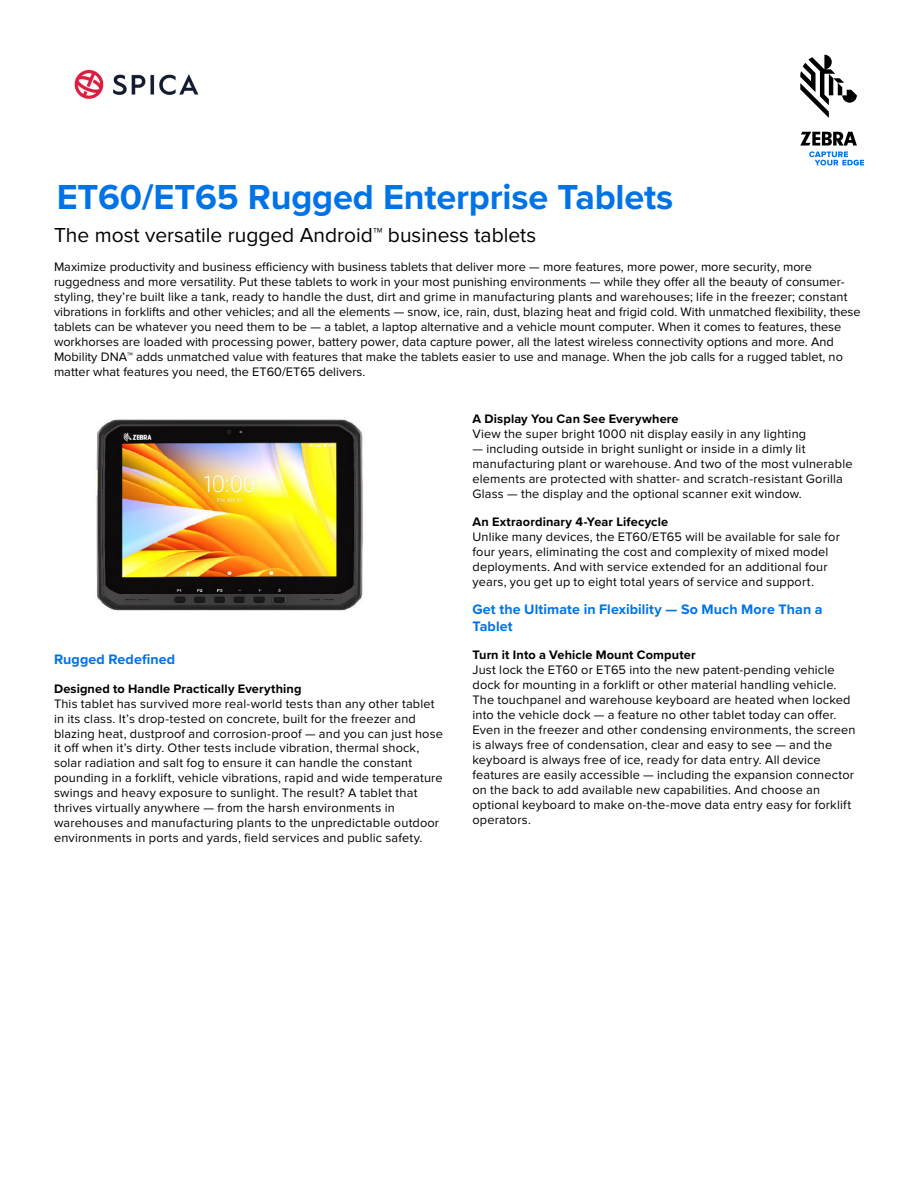
<style>
.page{position:relative;width:918px;height:1188px;background:#fff}
.page>*{position:absolute;margin:0;border:0;box-sizing:border-box;transform-origin:0 0}
.t1{font:700 36px "Proxima Nova";letter-spacing:-.005em;color:#0073e6}
.t2{font:21px "Proxima Nova";color:#000}
.t3{font:700 14.25px/17.2px "Proxima Nova";letter-spacing:.005em;color:#0073e6}
.t4{font:12.75px/15px "Proxima Nova";letter-spacing:.015em;color:#000}
.t5{font:700 12.75px "Proxima Nova";letter-spacing:.01em;color:#000101}
.t6{font:700 12.75px "Proxima Nova";letter-spacing:.01em;color:#000}
</style>
<div class="page">
<img style="left:96px;top:419px;width:267px;height:192px">
<svg style="left:800px;top:55px;width:57px;height:63px"></svg>
<svg style="left:800px;top:132px;width:64px;height:33px"></svg>
<img style="left:74px;top:69px;width:125px;height:30px">
<h1 class="t1" style="left:57px;top:170px;width:618px">ET60/ET65 Rugged Enterprise Tablets</h1>
<h2 class="t2" style="left:54px;top:223px;width:484px">The most versatile rugged Android™ business tablets</h2>
<p class="t4" style="left:54px;top:259px;width:808px">Maximize productivity and business efficiency with business tablets that deliver more — more features, more power, more security, more ruggedness and more versatility. Put these tablets to work in your most punishing environments — while they offer all the beauty of consumer&shy;styling, they’re built like a tank, ready to handle the dust, dirt and grime in manufacturing plants and warehouses; life in the freezer; constant vibrations in forklifts and other vehicles; and all the elements — snow, ice, rain, dust, blazing heat and frigid cold. With unmatched flexibility, these tablets can be whatever you need them to be — a tablet, a laptop alternative and a vehicle mount computer. When it comes to features, these workhorses are loaded with processing power, battery power, data capture power, all the latest wireless connectivity options and more. And Mobility DNA™ adds unmatched value with features that make the tablets easier to use and manage. When the job calls for a rugged tablet, no matter what features you need, the ET60/ET65 delivers.</p>
<p class="t3" style="left:54px;top:650px;width:123px">Rugged Redefined</p>
<p class="t5" style="left:54px;top:679px;width:249px">Designed to Handle Practically Everything</p>
<p class="t4" style="left:54px;top:696px;width:390px">This tablet has survived more real-world tests than any other tablet in its class. It’s drop-tested on concrete, built for the freezer and blazing heat, dustproof and corrosion-proof — and you can just hose it off when it’s dirty. Other tests include vibration, thermal shock, solar radiation and salt fog to ensure it can handle the constant pounding in a forklift, vehicle vibrations, rapid and wide temperature swings and heavy exposure to sunlight. The result? A tablet that thrives virtually anywhere — from the harsh environments in warehouses and manufacturing plants to the unpredictable outdoor environments in ports and yards, field services and public safety.</p>
<p class="t6" style="left:473px;top:409px;width:208px">A Display You Can See Everywhere</p>
<p class="t4" style="left:473px;top:426px;width:335px">View the super bright 1000 nit display easily in any lighting</p>
<p class="t4" style="left:473px;top:441px;width:382px">— including outside in bright sunlight or inside in a dimly lit manufacturing plant or warehouse. And two of the most vulnerable elements are protected with shatter- and scratch-resistant Gorilla Glass — the display and the optional scanner exit window.</p>
<p class="t5" style="left:473px;top:512px;width:197px">An Extraordinary 4-Year Lifecycle</p>
<p class="t4" style="left:473px;top:529px;width:369px">Unlike many devices, the ET60/ET65 will be available for sale for four years, eliminating the cost and complexity of mixed model deployments. And with service extended for an additional four years, you get up to eight total years of service and support.</p>
<p class="t3" style="left:472px;top:600px;width:352px">Get the Ultimate in Flexibility — So Much More Than a<br>Tablet</p>
<p class="t6" style="left:472px;top:646px;width:225px">Turn it Into a Vehicle Mount Computer</p>
<p class="t4" style="left:472px;top:663px;width:384px">Just lock the ET60 or ET65 into the new patent-pending vehicle dock for mounting in a forklift or other material handling vehicle.<br>The touchpanel and warehouse keyboard are heated when locked into the vehicle dock — a feature no other tablet today can offer.<br>Even in the freezer and other condensing environments, the screen is always free of condensation, clear and easy to see — and the keyboard is always free of ice, ready for data entry. All device features are easily accessible — including the expansion connector on the back to add available new capabilities. And choose an optional keyboard to make on-the-move data entry easy for forklift operators.</p>
</div>
